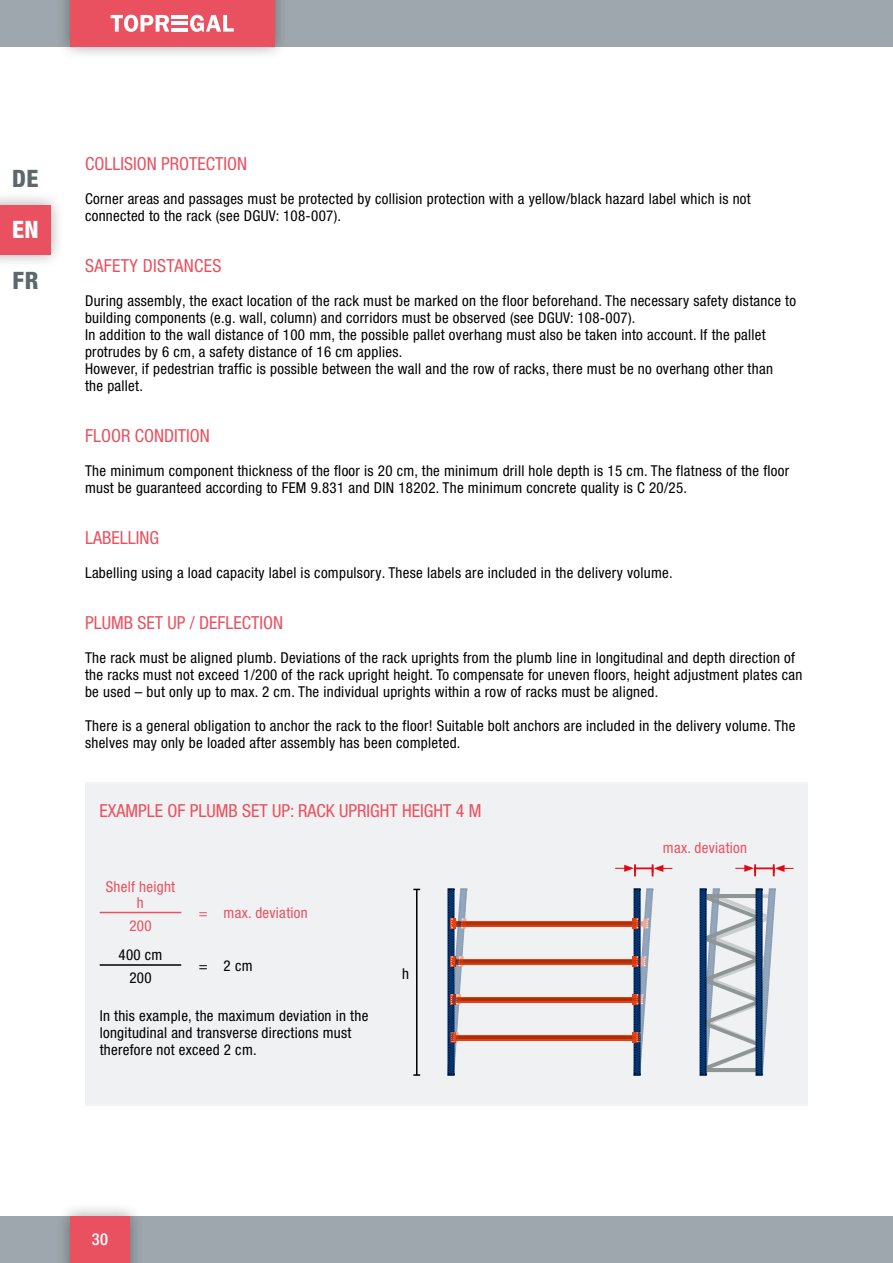
<style>
.page{position:relative;width:893px;height:1263px;background:#fff}
.page>*{position:absolute;margin:0;border:0;box-sizing:border-box;transform-origin:0 0}
.t1{font:800 condensed 24px "Helvetica Neue LT Pro";color:#5c686e}
.t2{font:800 condensed 24px "Helvetica Neue LT Pro";color:#fff}
.t3{font:condensed 18px "Helvetica Neue LT Pro";color:#ea5160}
.t4{font:condensed 18px "Helvetica Neue LT Pro";letter-spacing:.02em;color:#ea5160}
.t5{font:500 condensed 16.5px "Helvetica Neue LT Pro";color:#fff}
.t6{font:condensed 15px/17px "Helvetica Neue LT Pro";letter-spacing:.02em;color:#000}
.t7{font:condensed 15px/16.5px "Helvetica Neue LT Pro";letter-spacing:.02em;color:#ea5160;text-align:center}
</style>
<div class="page">
<div style="left:0;top:1216px;width:893px;height:47px;background:#9ea7ad"></div>
<div style="left:0;top:0;width:893px;height:47px;background:#9ea7ad"></div>
<div style="left:0;top:191px;width:65px;height:77px;background:#000;opacity:.35"></div>
<div style="left:0;top:205px;width:50px;height:49px;background:#ea5160"></div>
<div style="left:56px;top:0;width:233px;height:61px;background:#000;opacity:.35"></div>
<div style="left:70px;top:0;width:204px;height:47px;background:#ea5160"></div>
<div style="left:56px;top:1202px;width:88px;height:61px;background:#000;opacity:.35"></div>
<div style="left:70px;top:1216px;width:60px;height:47px;background:#ea5160"></div>
<svg style="left:111px;top:15px;width:58px;height:17px"></svg>
<svg style="left:190px;top:15px;width:44px;height:17px"></svg>
<hr style="left:171px;top:15px;width:17px;height:3px;background:#fff">
<hr style="left:171px;top:22px;width:17px;height:3px;background:#fff">
<hr style="left:171px;top:28px;width:17px;height:4px;background:#fff">
<div style="left:85px;top:782px;width:723px;height:324px;background:#eff1f2"></div>
<svg style="left:615px;top:864px;width:57px;height:12px"></svg>
<hr style="left:416px;top:889px;width:1px;height:186px;background:#000">
<svg style="left:413px;top:1074px;width:7px;height:2px"></svg>
<svg style="left:735px;top:864px;width:58px;height:12px"></svg>
<hr style="left:100px;top:964px;width:81px;height:2px;background:#000">
<hr style="left:100px;top:912px;width:81px;height:1px;background:#ea5160">
<svg style="left:468px;top:921px;width:164px;height:5px"></svg>
<hr style="left:465px;top:922px;width:180px;height:1px;background:#000">
<hr style="left:465px;top:923px;width:179px;height:1px;background:#000">
<hr style="left:465px;top:924px;width:179px;height:1px;background:#000">
<div style="left:461px;top:959px;width:183px;height:5px;background:#dd3d10"></div>
<hr style="left:462px;top:960px;width:180px;height:1px;background:#000">
<hr style="left:462px;top:961px;width:180px;height:1px;background:#000">
<hr style="left:462px;top:962px;width:180px;height:1px;background:#000">
<div style="left:458px;top:997px;width:184px;height:5px;background:#e74011"></div>
<hr style="left:460px;top:998px;width:179px;height:1px;background:#000">
<hr style="left:460px;top:999px;width:179px;height:1px;background:#000">
<hr style="left:460px;top:1000px;width:179px;height:1px;background:#000">
<div style="left:455px;top:1035px;width:184px;height:5px;background:#e74011"></div>
<hr style="left:457px;top:1036px;width:180px;height:1px;background:#000">
<hr style="left:457px;top:1037px;width:180px;height:1px;background:#000">
<hr style="left:457px;top:1038px;width:179px;height:1px;background:#000">
<svg style="left:632px;top:888px;width:22px;height:188px"></svg>
<svg style="left:447px;top:888px;width:21px;height:188px"></svg>
<svg style="left:699px;top:888px;width:77px;height:188px"></svg>
<h1 class="t1" style="left:12px;top:164px;width:28px">DE</h1>
<h1 class="t2" style="left:12px;top:215px;width:28px">EN</h1>
<h1 class="t1" style="left:13px;top:266px;width:27px">FR</h1>
<p class="t3" style="left:85px;top:153px;width:164px">COLLISION PROTECTION</p>
<p class="t6" style="left:85px;top:190px;width:667px">Corner areas and passages must be protected by collision protection with a yellow/black hazard label which is not connected to the rack (see DGUV: 108-007).</p>
<p class="t4" style="left:85px;top:255px;width:138px">SAFETY DISTANCES</p>
<p class="t6" style="left:85px;top:292px;width:713px">During assembly, the exact location of the rack must be marked on the floor beforehand. The necessary safety distance to building components (e.g. wall, column) and corridors must be observed (see DGUV: 108-007).<br>In addition to the wall distance of 100 mm, the possible pallet overhang must also be taken into account. If the pallet protrudes by 6 cm, a safety distance of 16 cm applies.<br>However, if pedestrian traffic is possible between the wall and the row of racks, there must be no overhang other than<br>the pallet.</p>
<p class="t3" style="left:85px;top:425px;width:126px">FLOOR CONDITION</p>
<p class="t6" style="left:85px;top:462px;width:706px">The minimum component thickness of the floor is 20 cm, the minimum drill hole depth is 15 cm. The flatness of the floor must be guaranteed according to FEM 9.831 and DIN 18202. The minimum concrete quality is C 20/25.</p>
<p class="t3" style="left:85px;top:527px;width:75px">LABELLING</p>
<p class="t6" style="left:85px;top:564px;width:589px">Labelling using a load capacity label is compulsory. These labels are included in the delivery volume.</p>
<p class="t3" style="left:85px;top:612px;width:199px">PLUMB SET UP / DEFLECTION</p>
<p class="t6" style="left:85px;top:649px;width:719px">The rack must be aligned plumb. Deviations of the rack uprights from the plumb line in longitudinal and depth direction of the racks must not exceed 1/200 of the rack upright height. To compensate for uneven floors, height adjustment plates can be used – but only up to max. 2 cm. The individual uprights within a row of racks must be aligned.</p>
<p class="t6" style="left:85px;top:717px;width:712px">There is a general obligation to anchor the rack to the floor! Suitable bolt anchors are included in the delivery volume. The shelves may only be loaded after assembly has been completed.</p>
<p class="t3" style="left:99px;top:799px;width:383px">EXAMPLE OF PLUMB SET UP: RACK UPRIGHT HEIGHT 4 M</p>
<p class="t7" style="left:106px;top:878px;width:71px">Shelf height h</p>
<p class="t7" style="left:129px;top:917px;width:24px">200</p>
<p class="t7" style="left:199px;top:904px;width:111px">= max. deviation</p>
<p class="t6" style="left:119px;top:942px;width:45px;line-height:23.7px;text-align:center">400 cm<br>200</p>
<p class="t6" style="left:199px;top:957px;width:55px">= 2 cm</p>
<p class="t6" style="left:100px;top:1007px;width:270px">In this example, the maximum deviation in the longitudinal and transverse directions must therefore not exceed 2 cm.</p>
<p class="t6" style="left:402px;top:965px;width:8px">h</p>
<p class="t7" style="left:663px;top:839px;width:86px">max. deviation</p>
<p class="t5" style="left:92px;top:1229px;width:18px">30</p>
</div>
